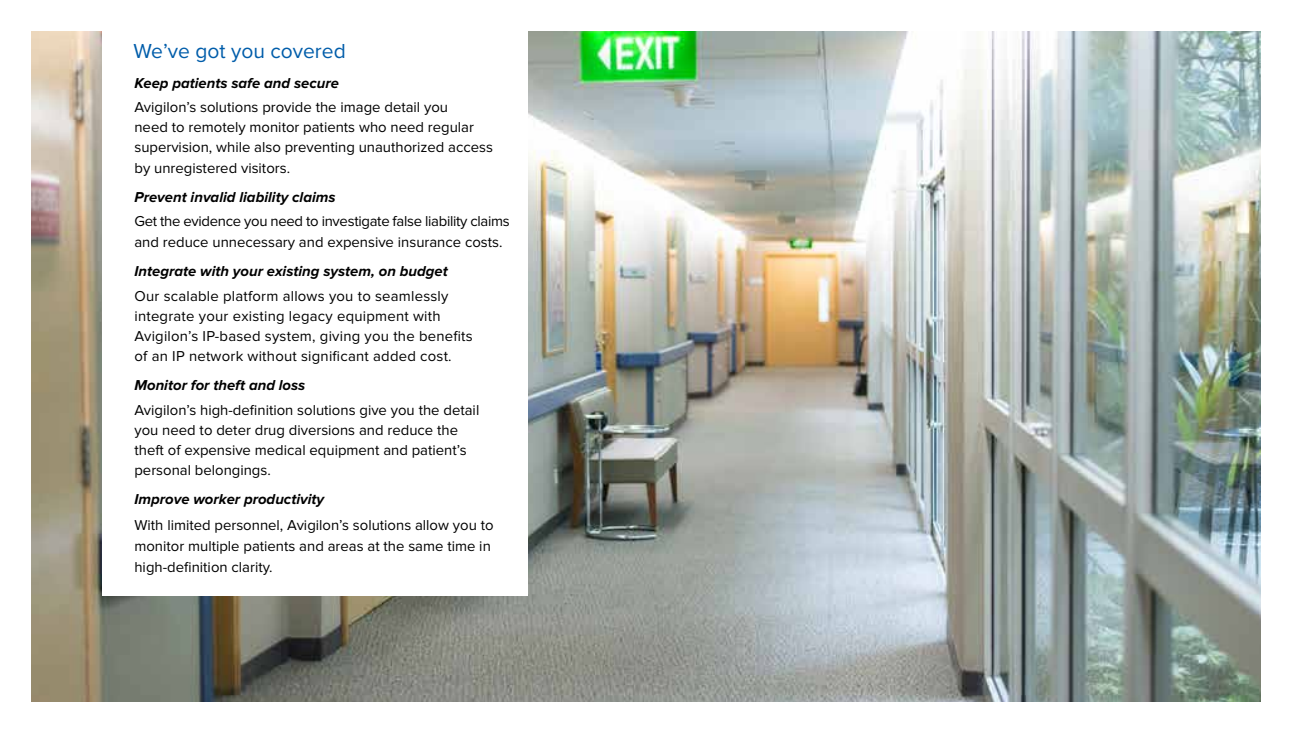
<style>
.page{position:relative;width:1292px;height:733px;background:#fff}
.page>*{position:absolute;margin:0;border:0;box-sizing:border-box;transform-origin:0 0}
.t1{font:21px "Proxima Nova";color:#005daa}
.t2{font:14.88px/20.1px "Proxima Nova";color:#000}
.t3{font:italic 700 14.88px "Proxima Nova";color:#000}
.t4{font:14.88px/21px "Proxima Nova";letter-spacing:-.02em;color:#000}
</style>
<div class="page">
<img style="left:32px;top:32px;width:1228px;height:669px">
<div style="left:103px;top:31px;width:425px;height:564px;background:#fff"></div>
<h1 class="t1" style="left:134px;top:39px;width:214px">We’ve got you covered</h1>
<p class="t3" style="left:134px;top:74px;width:206px">Keep patients safe and secure</p>
<p class="t2" style="left:134px;top:97px;width:360px">Avigilon’s solutions provide the image detail you<br>need to remotely monitor patients who need regular supervision, while also preventing unauthorized access by unregistered visitors.</p>
<p class="t3" style="left:134px;top:188px;width:203px">Prevent invalid liability claims</p>
<p class="t4" style="left:134px;top:211px;width:377px">Get the evidence you need to investigate false liability claims and reduce unnecessary and expensive insurance costs.</p>
<p class="t3" style="left:134px;top:263px;width:315px">Integrate with your existing system, on budget</p>
<p class="t2" style="left:134px;top:286px;width:340px">Our scalable platform allows you to seamlessly integrate your existing legacy equipment with Avigilon’s IP-based system, giving you the benefits of an IP network without significant added cost.</p>
<p class="t3" style="left:134px;top:377px;width:172px">Monitor for theft and loss</p>
<p class="t2" style="left:134px;top:400px;width:346px">Avigilon’s high-definition solutions give you the detail you need to deter drug diversions and reduce the theft of expensive medical equipment and patient’s personal belongings.</p>
<p class="t3" style="left:134px;top:491px;width:191px">Improve worker productivity</p>
<p class="t2" style="left:134px;top:514px;width:361px;line-height:21px">With limited personnel, Avigilon’s solutions allow you to monitor multiple patients and areas at the same time in high-definition clarity.</p>
</div>
